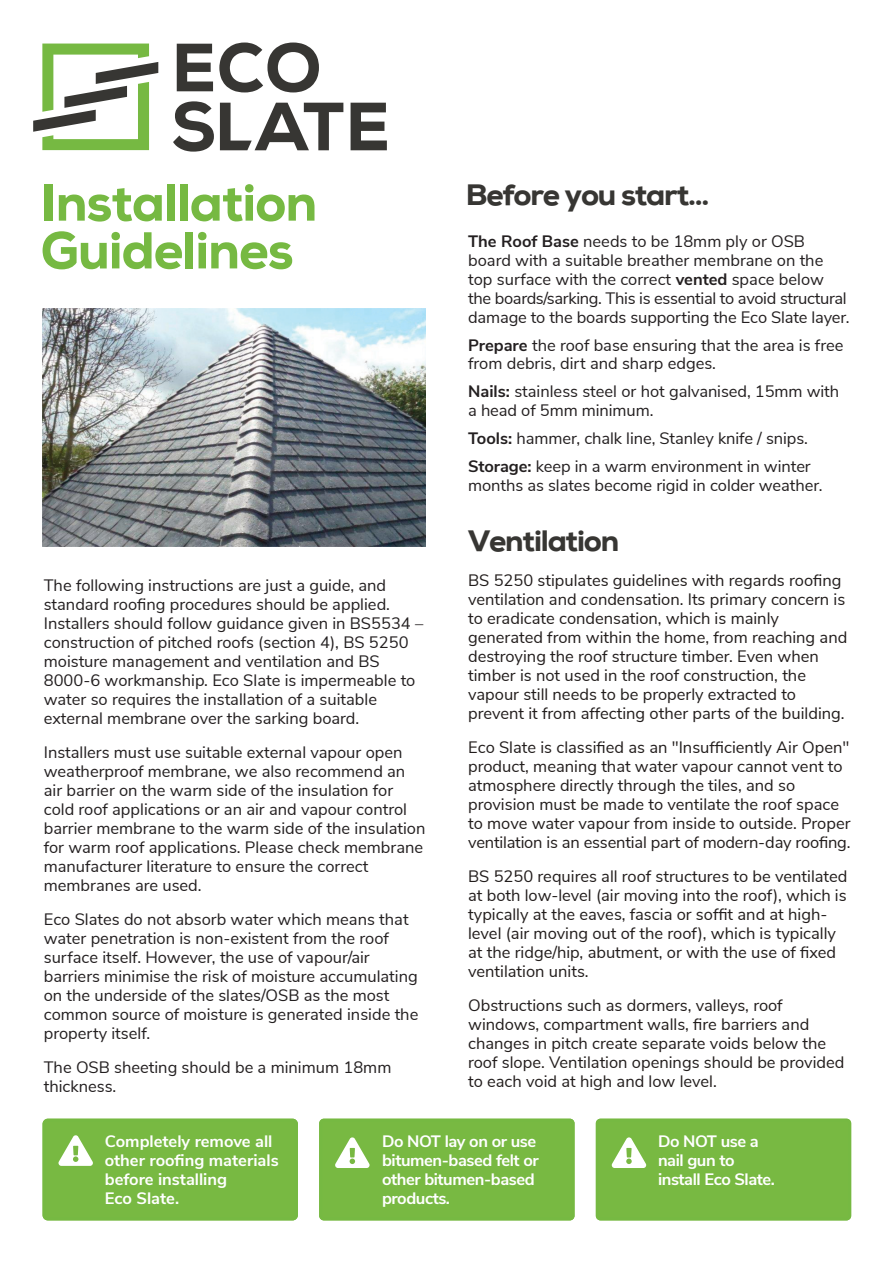
<style>
.page{position:relative;width:894px;height:1263px;background:#fff}
.page>*{position:absolute;margin:0;border:0;box-sizing:border-box;transform-origin:0 0}
.t1{font:800 51.75px/47.7px "Nexa";letter-spacing:-.02em;color:#76b942}
.t2{font:800 30px "Nexa";letter-spacing:-.04em;color:#373633}
.t3{font:16.5px/18.9px "Nunito Sans";color:#231f20}
.t4{font:16.5px/18.9px "Nunito Sans";color:#221d1c}
.t5{font:700 16.5px/19px "Nunito Sans";letter-spacing:-.025em;color:#fff}
.t6{font:700 16.5px/19px "Nunito Sans";color:#fff}
.s1{font-weight:700}
</style>
<div class="page">
<svg style="left:33px;top:44px;width:125px;height:106px"></svg>
<svg style="left:177px;top:44px;width:36px;height:47px"></svg>
<svg style="left:219px;top:43px;width:100px;height:49px"></svg>
<svg style="left:173px;top:101px;width:41px;height:51px"></svg>
<svg style="left:220px;top:103px;width:123px;height:47px"></svg>
<svg style="left:350px;top:103px;width:37px;height:47px"></svg>
<img style="left:43px;top:308px;width:382px;height:239px">
<div style="left:43px;top:1119px;width:255px;height:101px;background:#78b942"></div>
<div style="left:319px;top:1119px;width:255px;height:101px;background:#78b942"></div>
<div style="left:595px;top:1119px;width:255px;height:101px;background:#78b942"></div>
<h1 class="t1" style="left:41px;top:186px;width:278px">Installation<br>Guidelines</h1>
<p class="t3" style="left:44px;top:576px;width:381px">The following instructions are just a guide, and standard roofing procedures should be applied.<br>Installers should follow guidance given in BS5534 – construction of pitched roofs (section 4), BS 5250 moisture management and ventilation and BS 8000-6 workmanship. Eco Slate is impermeable to water so requires the installation of a suitable external membrane over the sarking board.</p>
<p class="t3" style="left:44px;top:743px;width:383px">Installers must use suitable external vapour open weatherproof membrane, we also recommend an air barrier on the warm side of the insulation for cold roof applications or an air and vapour control barrier membrane to the warm side of the insulation for warm roof applications. Please check membrane manufacturer literature to ensure the correct membranes are used.</p>
<p class="t3" style="left:44px;top:910px;width:376px">Eco Slates do not absorb water which means that water penetration is non-existent from the roof surface itself. However, the use of vapour/air barriers minimise the risk of moisture accumulating on the underside of the slates/OSB as the most common source of moisture is generated inside the property itself.</p>
<p class="t3" style="left:44px;top:1058px;width:349px">The OSB sheeting should be a minimum 18mm thickness.</p>
<h2 class="t2" style="left:465px;top:184px;width:245px">Before you start...</h2>
<p class="t3" style="left:468px;top:232px;width:383px"><span class="s1">The Roof Base</span> needs to be 18mm ply or OSB board with a suitable breather membrane on the top surface with the correct <span class="s1">vented</span> space below the boards/sarking. This is essential to avoid structural damage to the boards supporting the Eco Slate layer.</p>
<p class="t3" style="left:468px;top:336px;width:376px"><span class="s1">Prepare</span> the roof base ensuring that the area is free from debris, dirt and sharp edges.</p>
<p class="t3" style="left:468px;top:383px;width:372px"><span class="s1">Nails:</span> stainless steel or hot galvanised, 15mm with a head of 5mm minimum.</p>
<p class="t3" style="left:468px;top:425px;width:344px;line-height:28px"><span class="s1">Tools:</span> hammer, chalk line, Stanley knife / snips.<br><span class="s1">Storage:</span> keep in a warm environment in winter</p>
<p class="t3" style="left:468px;top:476px;width:356px">months as slates become rigid in colder weather.</p>
<h2 class="t2" style="left:468px;top:530px;width:152px">Ventilation</h2>
<p class="t4" style="left:468px;top:572px;width:380px">BS 5250 stipulates guidelines with regards roofing ventilation and condensation. Its primary concern is to eradicate condensation, which is mainly generated from within the home, from reaching and destroying the roof structure timber. Even when timber is not used in the roof construction, the vapour still needs to be properly extracted to prevent it from affecting other parts of the building.</p>
<p class="t4" style="left:468px;top:738px;width:384px">Eco Slate is classified as an "Insufficiently Air Open" product, meaning that water vapour cannot vent to atmosphere directly through the tiles, and so provision must be made to ventilate the roof space to move water vapour from inside to outside. Proper ventilation is an essential part of modern-day roofing.</p>
<p class="t4" style="left:468px;top:867px;width:381px">BS 5250 requires all roof structures to be ventilated at both low-level (air moving into the roof), which is typically at the eaves, fascia or soffit and at high&shy;level (air moving out of the roof), which is typically at the ridge/hip, abutment, or with the use of fixed ventilation units.</p>
<p class="t4" style="left:468px;top:996px;width:378px">Obstructions such as dormers, valleys, roof windows, compartment walls, fire barriers and changes in pitch create separate voids below the roof slope. Ventilation openings should be provided to each void at high and low level.</p>
<p class="t6" style="left:105px;top:1132px;width:175px">Completely remove all other roofing materials before installing<br>Eco Slate.</p>
<p class="t5" style="left:382px;top:1132px;width:158px">Do NOT lay on or use bitumen-based felt or other bitumen-based products.</p>
<p class="t5" style="left:657px;top:1132px;width:118px">Do NOT use a nail gun to install Eco Slate.</p>
</div>
